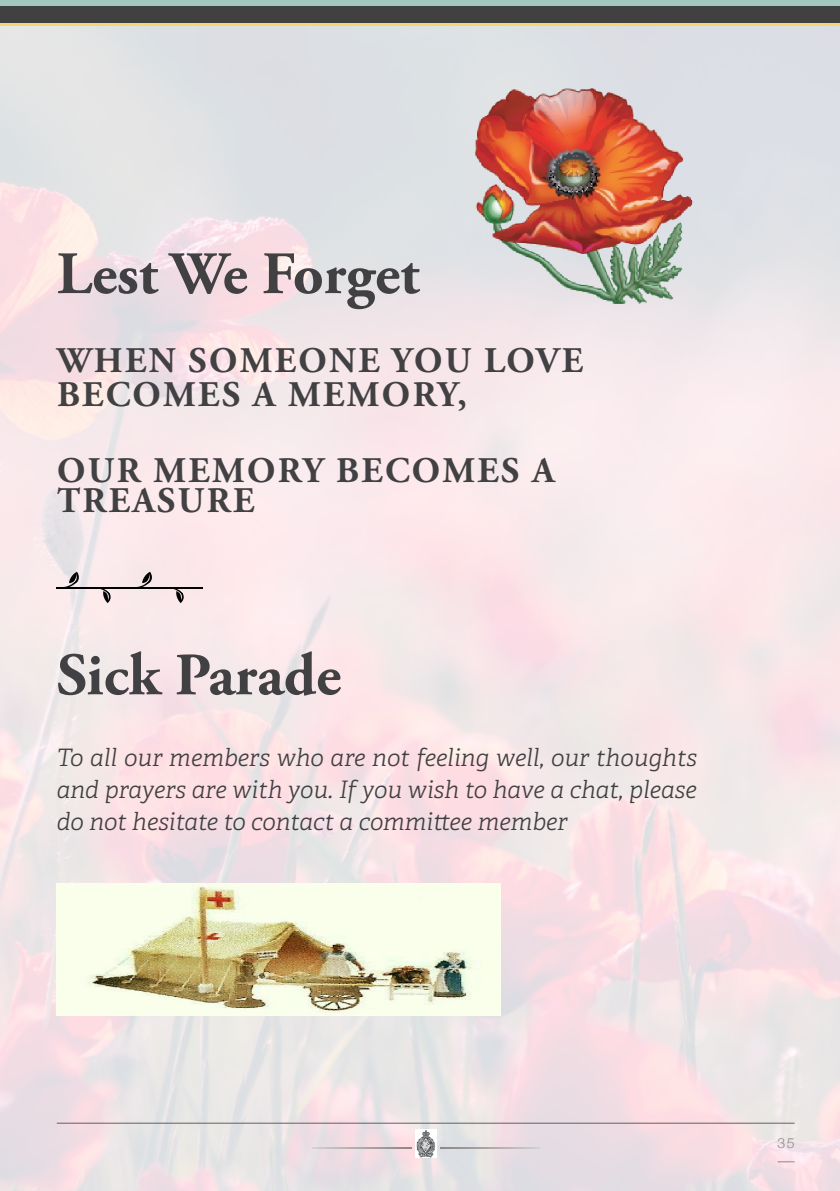
<style>
.page{position:relative;width:840px;height:1191px;background:#fff}
.page>*{position:absolute;margin:0;border:0;box-sizing:border-box;transform-origin:0 0}
.t1{font:700 60px "Adobe Garamond Pro";color:#414042}
.t2{font:700 36px/34px "Adobe Garamond Pro";letter-spacing:.065em;color:#414042}
.t3{font:italic 300 24px/32px "Adelle";color:#414042;text-align:justify}
.t4{font:300 14px "Helvetica Neue";color:#8c8887}
</style>
<div class="page">
<img style="left:0;top:26px;width:839px;height:1165px">
<svg style="left:96px;top:588px;width:15px;height:15px"></svg>
<hr style="left:57px;top:587px;width:73px;height:1px;background:#000">
<svg style="left:64px;top:571px;width:15px;height:16px"></svg>
<svg style="left:169px;top:588px;width:15px;height:15px"></svg>
<hr style="left:130px;top:587px;width:73px;height:1px;background:#000">
<svg style="left:137px;top:571px;width:15px;height:16px"></svg>
<img style="left:57px;top:883px;width:443px;height:132px">
<img style="left:459px;top:71px;width:246px;height:245px">
<svg style="left:777px;top:1161px;width:17px;height:1px"></svg>
<div style="left:0;top:6px;width:839px;height:17px;background:#414141"></div>
<hr style="left:0;top:23px;width:839px;height:3px;background:#f4d672">
<div style="left:0;top:0;width:839px;height:6px;background:#a1c9c1"></div>
<hr style="left:57px;top:1122px;width:737px;height:1px;background:#63605f">
<svg style="left:440px;top:1147px;width:99px;height:1px"></svg>
<svg style="left:312px;top:1147px;width:99px;height:1px"></svg>
<img style="left:415px;top:1129px;width:21px;height:28px">
<h1 class="t1" style="left:57px;top:239px;width:364px">Lest We Forget</h1>
<h2 class="t2" style="left:57px;top:345px;width:527px">WHEN SOMEONE YOU LOVE<br>BECOMES A MEMORY,</h2>
<h2 class="t2" style="left:57px;top:456px;width:499px;line-height:30px">OUR MEMORY BECOMES A<br>TREASURE</h2>
<h1 class="t1" style="left:57px;top:640px;width:286px">Sick Parade</h1>
<p class="t3" style="left:57px;top:742px;width:641px">To all our members who are not feeling well, our thoughts and prayers are with you. If you wish to have a chat, please do not hesitate to contact a committee member</p>
<p class="t4" style="left:777px;top:1131px;width:18px">35</p>
</div>
